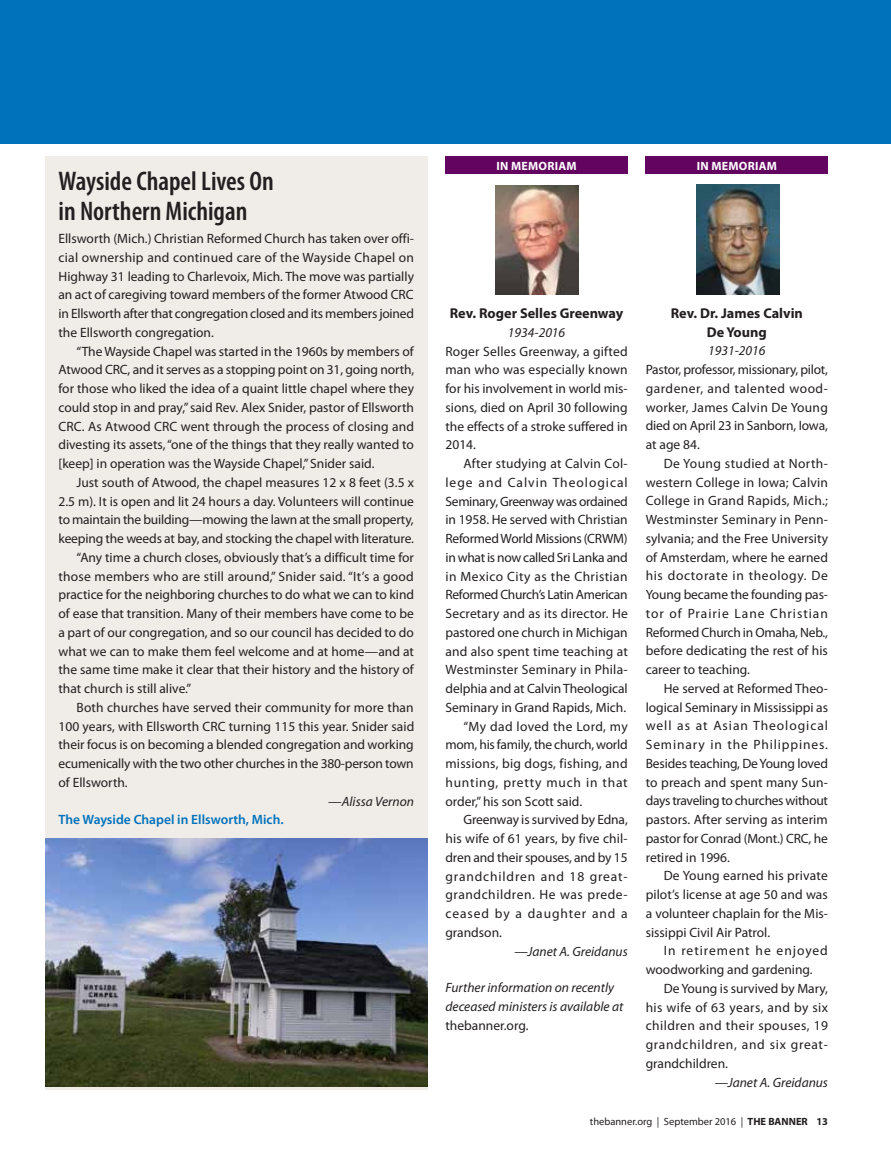
<style>
.page{position:relative;width:891px;height:1161px;background:#fff}
.page>*{position:absolute;margin:0;border:0;box-sizing:border-box;transform-origin:0 0}
.t1{font:600 condensed 27px/30px "Myriad Pro";color:#231f20}
.t2{font:700 14.25px/18.8px "Myriad Pro";color:#231f20;text-align:center}
.t3{font:13.5px/18.8px "Myriad Pro";color:#231f20;text-align:justify}
.t4{font:italic 13.5px/18.8px "Myriad Pro";color:#231f20}
.t5{font:13.5px "Myriad Pro";letter-spacing:-.025em;color:#231f20}
.t6{font:13.5px "Myriad Pro";letter-spacing:.02em;color:#231f20}
.t7{font:13.5px "Myriad Pro";letter-spacing:-.02em;color:#231f20}
.t8{font:600 13.5px "Myriad Pro";color:#0072bc}
.t9{font:13.5px "Myriad Pro";letter-spacing:.03em;color:#231f20}
.t10{font:13.5px "Myriad Pro";letter-spacing:.04em;color:#231f20}
.t11{font:13.5px "Myriad Pro";letter-spacing:.075em;color:#231f20}
.t12{font:13.5px "Myriad Pro";letter-spacing:.055em;color:#231f20}
.t13{font:13.5px "Myriad Pro";letter-spacing:.065em;color:#231f20}
.t14{font:13.5px "Myriad Pro";letter-spacing:.025em;color:#231f20}
.t15{font:13.5px "Myriad Pro";letter-spacing:.07em;color:#231f20}
.t16{font:700 12px "Myriad Pro";letter-spacing:.02em;color:#fff}
.t17{font:10.5px "Myriad";color:#231f20}
.s1{font-weight:700}
</style>
<div class="page">
<div style="left:0;top:0;width:891px;height:144px;background:#0072bc"></div>
<div style="left:646px;top:156px;width:182px;height:18px;background:#630460"></div>
<div style="left:446px;top:156px;width:182px;height:18px;background:#630460"></div>
<img style="left:696px;top:185px;width:83px;height:109px">
<img style="left:496px;top:185px;width:83px;height:110px">
<div style="left:45px;top:156px;width:383px;height:933px;background:#f0ece8"></div>
<img style="left:45px;top:839px;width:382px;height:247px">
<h1 class="t1" style="left:58px;top:166px;width:217px">Wayside Chapel Lives On in Northern Michigan</h1>
<p class="t3" style="left:58px;top:230px;width:357px">Ellsworth (Mich.) Christian Reformed Church has taken over offi&shy;cial ownership and continued care of the Wayside Chapel on Highway 31 leading to Charlevoix, Mich. The move was partially an act of caregiving toward members of the former Atwood CRC in Ellsworth after that congregation closed and its members joined the Ellsworth congregation.</p>
<p class="t3" style="left:58px;top:342px;width:357px;text-indent:18px">“The Wayside Chapel was started in the 1960s by members of Atwood CRC, and it serves as a stopping point on 31, going north, for those who liked the idea of a quaint little chapel where they could stop in and pray,” said Rev. Alex Snider, pastor of Ellsworth CRC. As Atwood CRC went through the process of closing and divesting its assets, “one of the things that they really wanted to [keep] in operation was the Wayside Chapel,” Snider said.</p>
<p class="t3" style="left:76px;top:473px;width:339px">Just south of Atwood, the chapel measures 12 x 8 feet (3.5 x</p>
<p class="t3" style="left:58px;top:492px;width:357px">2.5 m). It is open and lit 24 hours a day. Volunteers will continue</p>
<p class="t3" style="left:58px;top:511px;width:357px">to maintain the building—mowing the lawn at the small property,</p>
<p class="t3" style="left:58px;top:530px;width:357px">keeping the weeds at bay, and stocking the chapel with literature.</p>
<p class="t3" style="left:76px;top:548px;width:339px">“Any time a church closes, obviously that’s a difficult time for</p>
<p class="t6" style="left:58px;top:569px;width:357px">those members who are still around,” Snider said. “It’s a good</p>
<p class="t3" style="left:58px;top:586px;width:357px">practice for the neighboring churches to do what we can to kind</p>
<p class="t3" style="left:58px;top:605px;width:357px">of ease that transition. Many of their members have come to be</p>
<p class="t3" style="left:58px;top:623px;width:357px">a part of our congregation, and so our council has decided to do</p>
<p class="t3" style="left:58px;top:642px;width:357px">what we can to make them feel welcome and at home—and at</p>
<p class="t3" style="left:58px;top:661px;width:357px">the same time make it clear that their history and the history of</p>
<p class="t3" style="left:58px;top:680px;width:134px">that church is still alive.”</p>
<p class="t3" style="left:76px;top:698px;width:339px">Both churches have served their community for more than</p>
<p class="t3" style="left:58px;top:717px;width:357px">100 years, with Ellsworth CRC turning 115 this year. Snider said</p>
<p class="t3" style="left:58px;top:736px;width:357px">their focus is on becoming a blended congregation and working</p>
<p class="t3" style="left:58px;top:755px;width:357px">ecumenically with the two other churches in the 380-person town</p>
<p class="t3" style="left:58px;top:773px;width:71px">of Ellsworth.</p>
<p class="t4" style="left:328px;top:792px;width:87px">—Alissa Vernon</p>
<p class="t8" style="left:58px;top:812px;width:227px">The Wayside Chapel in Ellsworth, Mich.</p>
<p class="t16" style="left:497px;top:159px;width:34px">In Memoriam</p>
<p class="t16" style="left:697px;top:159px;width:34px">In Memoriam</p>
<p class="t2" style="left:450px;top:304px;width:175px">Rev. Roger Selles Greenway</p>
<p class="t4" style="left:508px;top:323px;width:59px">1934-2016</p>
<p class="t3" style="left:445px;top:342px;width:184px">Roger Selles Greenway, a gifted man who was especially known for his involvement in world mis&shy;sions, died on April 30 following the effects of a stroke suffered in 2014.</p>
<p class="t3" style="left:463px;top:454px;width:166px">After studying at Calvin Col-</p>
<p class="t11" style="left:445px;top:475px;width:184px">lege and Calvin Theological</p>
<p class="t5" style="left:445px;top:494px;width:184px">Seminary, Greenway was ordained</p>
<p class="t3" style="left:445px;top:511px;width:184px">in 1958. He served with Christian</p>
<p class="t7" style="left:445px;top:531px;width:184px">Reformed World Missions (CRWM)</p>
<p class="t5" style="left:445px;top:550px;width:184px">in what is now called Sri Lanka and</p>
<p class="t9" style="left:445px;top:569px;width:184px">in Mexico City as the Christian</p>
<p class="t5" style="left:445px;top:587px;width:184px">Reformed Church’s Latin American</p>
<p class="t3" style="left:445px;top:604px;width:184px">Secretary and as its director. He</p>
<p class="t3" style="left:445px;top:623px;width:184px">pastored one church in Michigan</p>
<p class="t3" style="left:445px;top:642px;width:184px">and also spent time teaching at</p>
<p class="t6" style="left:445px;top:662px;width:184px">Westminster Seminary in Phila-</p>
<p class="t3" style="left:445px;top:679px;width:184px">delphia and at Calvin Theological</p>
<p class="t3" style="left:445px;top:698px;width:182px">Seminary in Grand Rapids, Mich.</p>
<p class="t14" style="left:463px;top:719px;width:166px">“My dad loved the Lord, my</p>
<p class="t7" style="left:445px;top:737px;width:184px">mom, his family, the church, world</p>
<p class="t3" style="left:445px;top:754px;width:184px">missions, big dogs, fishing, and</p>
<p class="t12" style="left:445px;top:775px;width:184px">hunting, pretty much in that</p>
<p class="t3" style="left:445px;top:792px;width:138px">order,” his son Scott said.</p>
<p class="t3" style="left:463px;top:811px;width:166px">Greenway is survived by Edna,</p>
<p class="t3" style="left:445px;top:829px;width:184px">his wife of 61 years, by five chil-</p>
<p class="t3" style="left:445px;top:848px;width:184px">dren and their spouses, and by 15</p>
<p class="t13" style="left:445px;top:869px;width:184px">grandchildren and 18 great-</p>
<p class="t10" style="left:445px;top:887px;width:184px">grandchildren. He was prede-</p>
<p class="t15" style="left:445px;top:906px;width:184px">ceased by a daughter and a</p>
<p class="t3" style="left:445px;top:923px;width:58px">grandson.</p>
<p class="t4" style="left:515px;top:942px;width:115px">—Janet A. Greidanus</p>
<p class="t4" style="left:445px;top:979px;width:179px">Further information on recently deceased ministers is available at</p>
<p class="t3" style="left:445px;top:1016px;width:85px">thebanner.org.</p>
<p class="t2" style="left:671px;top:304px;width:134px">Rev. Dr. James Calvin<br>De Young</p>
<p class="t4" style="left:708px;top:342px;width:59px">1931-2016</p>
<p class="t3" style="left:646px;top:361px;width:184px">Pastor, professor, missionary, pilot, gardener, and talented wood&shy;worker, James Calvin De Young died on April 23 in Sanborn, Iowa, at age 84.</p>
<p class="t3" style="left:646px;top:454px;width:184px;text-indent:18px">De Young studied at North&shy;western College in Iowa; Calvin College in Grand Rapids, Mich.; Westminster Seminary in Penn&shy;sylvania; and the Free University of Amsterdam, where he earned his doctorate in theology. De Young became the founding pas&shy;tor of Prairie Lane Christian Reformed Church in Omaha, Neb., before dedicating the rest of his career to teaching.</p>
<p class="t3" style="left:646px;top:679px;width:184px;text-indent:18px">He served at Reformed Theo&shy;logical Seminary in Mississippi as well as at Asian Theological Seminary in the Philippines.<br>Besides teaching, De Young loved to preach and spent many Sun&shy;days traveling to churches without pastors. After serving as interim pastor for Conrad (Mont.) CRC, he retired in 1996.</p>
<p class="t3" style="left:646px;top:867px;width:184px;text-indent:18px">De Young earned his private pilot’s license at age 50 and was a volunteer chaplain for the Mis&shy;sissippi Civil Air Patrol.</p>
<p class="t3" style="left:646px;top:942px;width:184px;text-indent:18px">In retirement he enjoyed woodworking and gardening.</p>
<p class="t3" style="left:646px;top:979px;width:184px;text-indent:18px">De Young is survived by Mary, his wife of 63 years, and by six children and their spouses, 19 grandchildren, and six great&shy;grandchildren.</p>
<p class="t4" style="left:715px;top:1073px;width:115px">—Janet A. Greidanus</p>
<p class="t17" style="left:590px;top:1116px;width:240px">thebanner.org | September 2016 | <span class="s1">THE BANNER 13</span></p>
</div>
